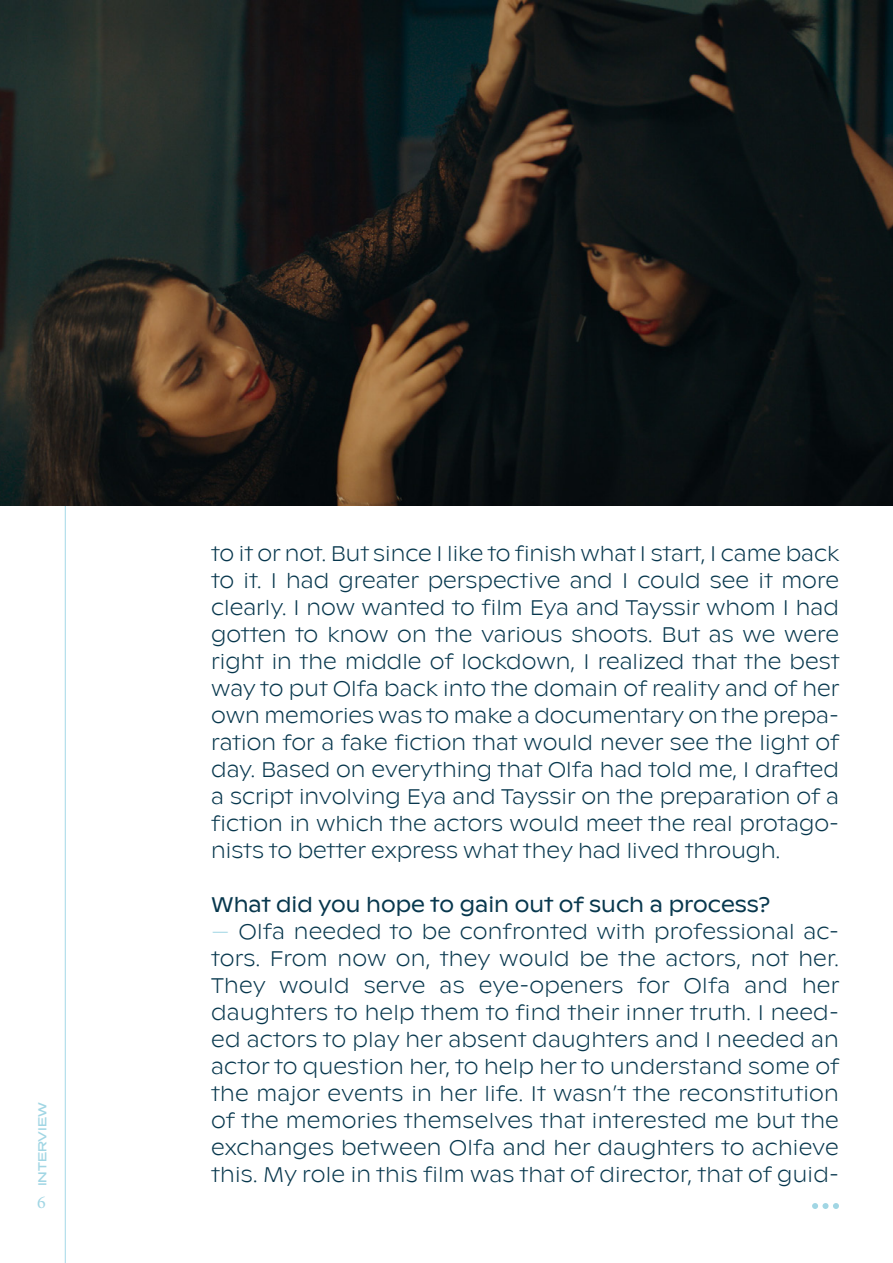
<style>
.page{position:relative;width:893px;height:1263px;background:#fff}
.page>*{position:absolute;margin:0;border:0;box-sizing:border-box;transform-origin:0 0}
.t1{font:100 21px/27px "Ginto Nord";color:#07374d;text-align:justify}
.t2{font:21px "Ginto Nord";color:#07374d}
.t3{font:18px "Minion Pro";color:#a1d6e4}
.t4{font:12px "Presicav Rg";color:#a1d6e4}
.s1{color:#a1d6e4}
</style>
<div class="page">
<hr style="left:65px;top:0;width:1px;height:1263px;background:#a3d8e7">
<img style="left:0;top:0;width:893px;height:505px">
<svg style="left:812px;top:1203px;width:27px;height:6px"></svg>
<p class="t4" style="left:35px;top:1186px;width:86px;rotate:-90deg">INTERVIEW</p>
<p class="t3" style="left:37px;top:1190px;width:10px">6</p>
<p class="t1" style="left:211px;top:539px;width:630px">to it or not. But since I like to finish what I start, I came back to it. I had greater perspective and I could see it more clearly. I now wanted to film Eya and Tayssir whom I had gotten to know on the various shoots. But as we were right in the middle of lockdown, I realized that the best way to put Olfa back into the domain of reality and of her own memories was to make a documentary on the prepa&shy;ration for a fake fiction that would never see the light of day. Based on everything that Olfa had told me, I drafted a script involving Eya and Tayssir on the preparation of a fiction in which the actors would meet the real protago&shy;nists to better express what they had lived through.</p>
<p class="t2" style="left:211px;top:890px;width:561px">What did you hope to gain out of such a process?</p>
<p class="t1" style="left:211px;top:917px;width:630px"><span class="s1">—</span> Olfa needed to be confronted with professional ac&shy;tors. From now on, they would be the actors, not her.<br>They would serve as eye-openers for Olfa and her daughters to help them to find their inner truth. I need&shy;ed actors to play her absent daughters and I needed an actor to question her, to help her to understand some of the major events in her life. It wasn’t the reconstitution of the memories themselves that interested me but the exchanges between Olfa and her daughters to achieve</p>
<p class="t1" style="left:211px;top:1160px;width:629px">this. My role in this film was that of director, that of guid-</p>
</div>
